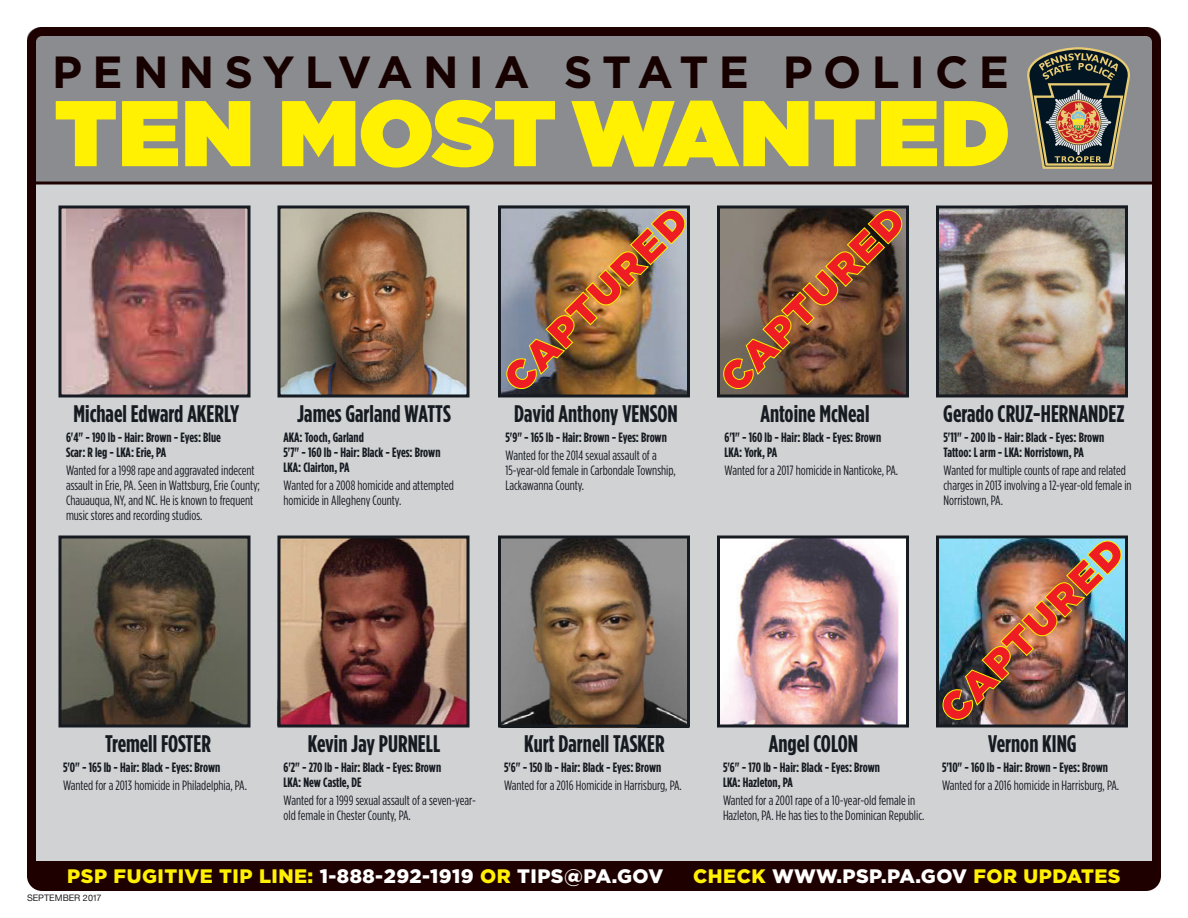
<style>
.page{position:relative;width:1188px;height:918px;background:#fff}
.page>*{position:absolute;margin:0;border:0;box-sizing:border-box;transform-origin:0 0}
.t1{font:900 93px "Gotham";letter-spacing:.015em;color:#fff101}
.t2{font:700 45px "Gotham";letter-spacing:.23em;color:#170000}
.t3{font:700 24px "Gotham Condensed";color:#161b21}
.t4{font:900 19.5px "Gotham";letter-spacing:.025em;color:#fff}
.t5{font:900 19.5px "Gotham";letter-spacing:.025em;color:#fff101}
.t6{font:13.5px/15px "Gotham Condensed";color:#161b21}
.t7{font:700 13.5px/15px "Gotham Condensed";color:#161b21}
.t8{font:9px "Helvetica Neue";color:#231f20}
.s1{color:#fff101}
.s2{color:#fff}
</style>
<div class="page">
<img style="left:27px;top:27px;width:1134px;height:864px">
<hr style="left:32px;top:182px;width:1124px;height:2px;background:#1f0000">
<div style="left:58px;top:206px;width:192px;height:192px;border:3px solid #161b21"></div>
<div style="left:936px;top:206px;width:192px;height:192px;border:3px solid #161b21"></div>
<div style="left:717px;top:206px;width:192px;height:192px;border:3px solid #161b21"></div>
<div style="left:498px;top:206px;width:192px;height:192px;border:3px solid #161b21"></div>
<div style="left:278px;top:206px;width:192px;height:192px;border:3px solid #161b21"></div>
<div style="left:58px;top:536px;width:192px;height:192px;border:3px solid #161b21"></div>
<div style="left:936px;top:536px;width:192px;height:192px;border:3px solid #161b21"></div>
<div style="left:717px;top:536px;width:192px;height:192px;border:3px solid #161b21"></div>
<div style="left:498px;top:536px;width:192px;height:192px;border:3px solid #161b21"></div>
<div style="left:278px;top:536px;width:192px;height:192px;border:3px solid #161b21"></div>
<svg style="left:1025px;top:46px;width:107px;height:124px;background:#6a6457"></svg>
<svg style="left:722px;top:207px;width:182px;height:184px;background:#80523b"></svg>
<img style="left:941px;top:538px;width:182px;height:184px">
<img style="left:505px;top:207px;width:182px;height:184px">
<h2 class="t2" style="left:52px;top:42px;width:958px">PENNSYLVANIA STATE POLICE</h2>
<h1 class="t1" style="left:55px;top:67px;width:957px">TEN MOSTWANTED</h1>
<h3 class="t3" style="left:74px;top:400px;width:167px">Michael Edward AKERLY</h3>
<p class="t7" style="left:66px;top:430px;width:156px">6'4" - 190 lb - Hair: Brown - Eyes: Blue<br>Scar: R leg - LKA: Erie, PA</p>
<p class="t6" style="left:66px;top:463px;width:195px">Wanted for a 1998 rape and aggravated indecent assault in Erie, PA. Seen in Wattsburg, Erie County; Chauauqua, NY, and NC. He is known to frequent music stores and recording studios.</p>
<h3 class="t3" style="left:297px;top:400px;width:155px">James Garland WATTS</h3>
<p class="t7" style="left:284px;top:430px;width:158px">AKA: Tooch, Garland<br>5'7" - 160 lb - Hair: Black - Eyes: Brown<br>LKA: Clairton, PA</p>
<p class="t6" style="left:284px;top:478px;width:172px">Wanted for a 2008 homicide and attempted homicide in Allegheny County.</p>
<h3 class="t3" style="left:514px;top:400px;width:165px">David Anthony VENSON</h3>
<p class="t7" style="left:506px;top:430px;width:163px">5'9" - 165 lb - Hair: Brown - Eyes: Brown</p>
<p class="t6" style="left:506px;top:448px;width:172px">Wanted for the 2014 sexual assault of a<br>15-year-old female in Carbondale Township,<br>Lackawanna County.</p>
<h3 class="t3" style="left:760px;top:400px;width:111px">Antoine McNeal</h3>
<p class="t7" style="left:724px;top:430px;width:158px">6'1" - 160 lb - Hair: Black - Eyes: Brown<br>LKA: York, PA</p>
<p class="t6" style="left:724px;top:463px;width:175px">Wanted for a 2017 homicide in Nanticoke, PA.</p>
<h3 class="t3" style="left:943px;top:400px;width:183px">Gerado CRUZ-HERNANDEZ</h3>
<p class="t7" style="left:944px;top:430px;width:162px">5'11" - 200 lb - Hair: Black - Eyes: Brown<br>Tattoo: L arm - LKA: Norristown, PA</p>
<p class="t6" style="left:944px;top:463px;width:190px">Wanted for multiple counts of rape and related charges in 2013 involving a 12-year-old female in<br>Norristown, PA.</p>
<h3 class="t3" style="left:105px;top:729px;width:107px">Tremell FOSTER</h3>
<p class="t7" style="left:63px;top:760px;width:159px">5'0" - 165 lb - Hair: Black - Eyes: Brown</p>
<p class="t6" style="left:63px;top:778px;width:185px">Wanted for a 2013 homicide in Philadelphia, PA.</p>
<h3 class="t3" style="left:308px;top:729px;width:134px">Kevin Jay PURNELL</h3>
<p class="t7" style="left:284px;top:760px;width:159px">6'2" - 270 lb - Hair: Black - Eyes: Brown<br>LKA: New Castle, DE</p>
<p class="t6" style="left:284px;top:793px;width:194px">Wanted for a 1999 sexual assault of a seven-year&shy;old female in Chester County, PA.</p>
<h3 class="t3" style="left:524px;top:729px;width:142px">Kurt Darnell TASKER</h3>
<p class="t7" style="left:504px;top:760px;width:159px">5'6" - 150 lb - Hair: Black - Eyes: Brown</p>
<p class="t6" style="left:504px;top:778px;width:179px">Wanted for a 2016 Homicide in Harrisburg, PA.</p>
<h3 class="t3" style="left:769px;top:729px;width:91px">Angel COLON</h3>
<p class="t7" style="left:723px;top:760px;width:158px">5'6" - 170 lb - Hair: Black - Eyes: Brown<br>LKA: Hazleton, PA</p>
<p class="t6" style="left:723px;top:793px;width:203px">Wanted for a 2001 rape of a 10-year-old female in<br>Hazleton, PA. He has ties to the Dominican Republic.</p>
<h3 class="t3" style="left:988px;top:729px;width:90px">Vernon KING</h3>
<p class="t7" style="left:942px;top:760px;width:167px">5'10" - 160 lb - Hair: Brown - Eyes: Brown</p>
<p class="t6" style="left:942px;top:778px;width:179px">Wanted for a 2016 homicide in Harrisburg, PA.</p>
<h3 class="t4" style="left:67px;top:863px;width:597px"><span class="s1">PSP FUGITIVE TIP LINE:</span> 1-888-292-1919 <span class="s1">OR</span> TIPS@PA.GOV</h3>
<h3 class="t5" style="left:693px;top:863px;width:429px">CHECK <span class="s2">WWW.PSP.PA.GOV</span> FOR UPDATES</h3>
<p class="t8" style="left:27px;top:893px;width:76px">SEPTEMBER 2017</p>
</div>
